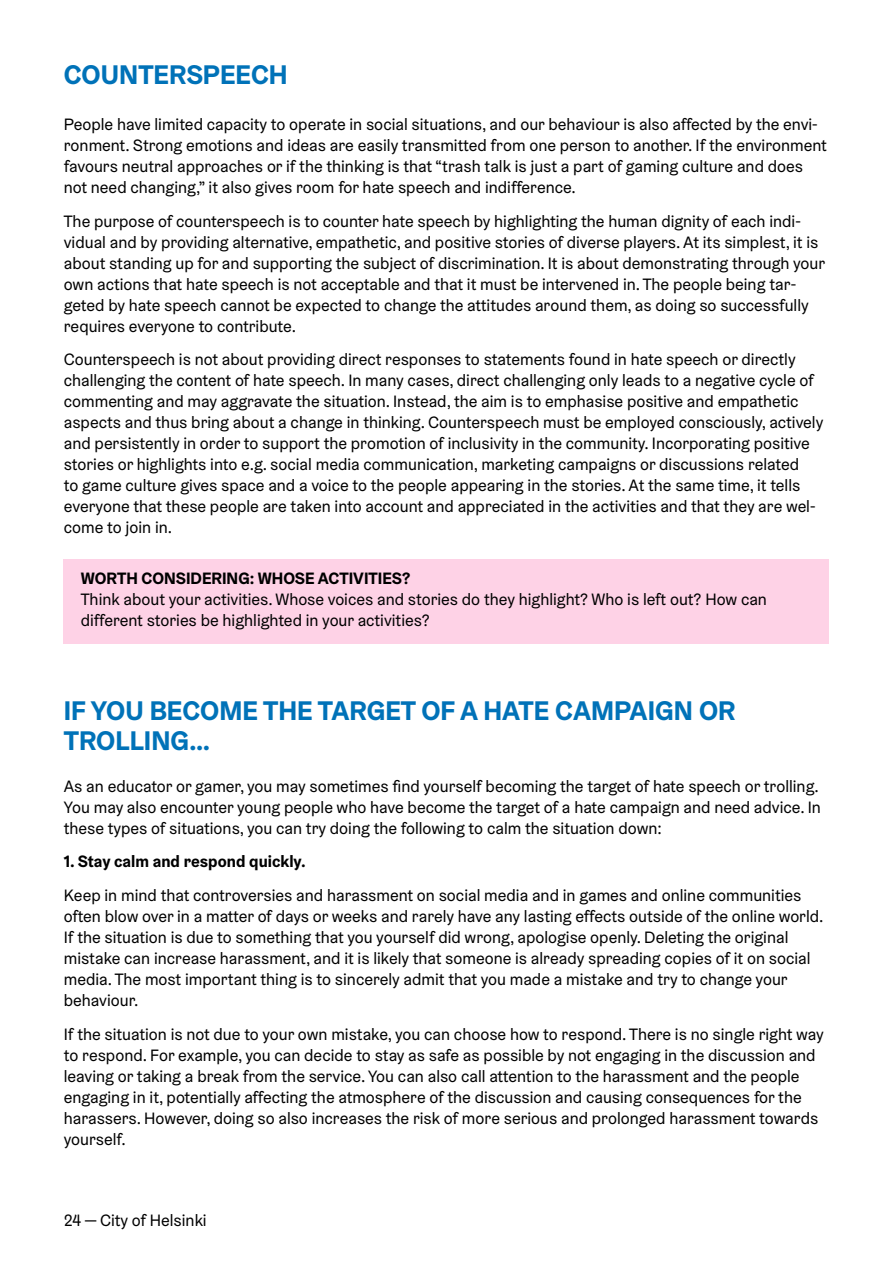
<style>
.page{position:relative;width:893px;height:1263px;background:#fff}
.page>*{position:absolute;margin:0;border:0;box-sizing:border-box;transform-origin:0 0}
.Alaotsikko{font:700 27px/30px "Helsinki Grotesk";color:#0072b8}
.Leipis_Helsinki_Grts{font:16.5px/21px "Helsinki Grotesk";color:#000}
.Boksi{font:16.5px/21px "Helsinki Grotesk";color:#000}
.Leipis_Helsinki_Grts-2{font:700 16.5px "Helsinki Grotesk";color:#000}
.s1{font-weight:700}
</style>
<div class="page">
<div style="left:64px;top:559px;width:765px;height:84px;background:#fed2e6"></div>
<p class="Alaotsikko" style="left:64px;top:59px;width:225px">COUNTERSPEECH</p>
<p class="Leipis_Helsinki_Grts" style="left:64px;top:113px;width:765px">People have limited capacity to operate in social situations, and our behaviour is also affected by the envi&shy;ronment. Strong emotions and ideas are easily transmitted from one person to another. If the environment favours neutral approaches or if the thinking is that “trash talk is just a part of gaming culture and does not need changing,” it also gives room for hate speech and indifference.</p>
<p class="Leipis_Helsinki_Grts" style="left:64px;top:210px;width:763px">The purpose of counterspeech is to counter hate speech by highlighting the human dignity of each indi&shy;vidual and by providing alternative, empathetic, and positive stories of diverse players. At its simplest, it is about standing up for and supporting the subject of discrimination. It is about demonstrating through your own actions that hate speech is not acceptable and that it must be intervened in. The people being tar&shy;geted by hate speech cannot be expected to change the attitudes around them, as doing so successfully requires everyone to contribute.</p>
<p class="Leipis_Helsinki_Grts" style="left:64px;top:349px;width:761px">Counterspeech is not about providing direct responses to statements found in hate speech or directly challenging the content of hate speech. In many cases, direct challenging only leads to a negative cycle of commenting and may aggravate the situation. Instead, the aim is to emphasise positive and empathetic aspects and thus bring about a change in thinking. Counterspeech must be employed consciously, actively and persistently in order to support the promotion of inclusivity in the community. Incorporating positive stories or highlights into e.g. social media communication, marketing campaigns or discussions related<br>to game culture gives space and a voice to the people appearing in the stories. At the same time, it tells everyone that these people are taken into account and appreciated in the activities and that they are wel&shy;come to join in.</p>
<p class="Boksi" style="left:81px;top:568px;width:688px"><span class="s1">WORTH CONSIDERING: WHOSE ACTIVITIES?<br></span>Think about your activities. Whose voices and stories do they highlight? Who is left out? How can different stories be highlighted in your activities?</p>
<p class="Alaotsikko" style="left:64px;top:695px;width:673px">IF YOU BECOME THE TARGET OF A HATE CAMPAIGN OR<br>TROLLING…</p>
<p class="Leipis_Helsinki_Grts" style="left:64px;top:775px;width:759px">As an educator or gamer, you may sometimes find yourself becoming the target of hate speech or trolling.<br>You may also encounter young people who have become the target of a hate campaign and need advice. In these types of situations, you can try doing the following to calm the situation down:</p>
<p class="Leipis_Helsinki_Grts-2" style="left:64px;top:851px;width:243px">1. Stay calm and respond quickly.</p>
<p class="Leipis_Helsinki_Grts" style="left:64px;top:885px;width:761px">Keep in mind that controversies and harassment on social media and in games and online communities often blow over in a matter of days or weeks and rarely have any lasting effects outside of the online world.<br>If the situation is due to something that you yourself did wrong, apologise openly. Deleting the original mistake can increase harassment, and it is likely that someone is already spreading copies of it on social media. The most important thing is to sincerely admit that you made a mistake and try to change your behaviour.</p>
<p class="Leipis_Helsinki_Grts" style="left:64px;top:1023px;width:761px">If the situation is not due to your own mistake, you can choose how to respond. There is no single right way to respond. For example, you can decide to stay as safe as possible by not engaging in the discussion and leaving or taking a break from the service. You can also call attention to the harassment and the people engaging in it, potentially affecting the atmosphere of the discussion and causing consequences for the harassers. However, doing so also increases the risk of more serious and prolonged harassment towards yourself.</p>
<p class="Leipis_Helsinki_Grts" style="left:64px;top:1209px;width:144px">24 — City of Helsinki</p>
</div>
